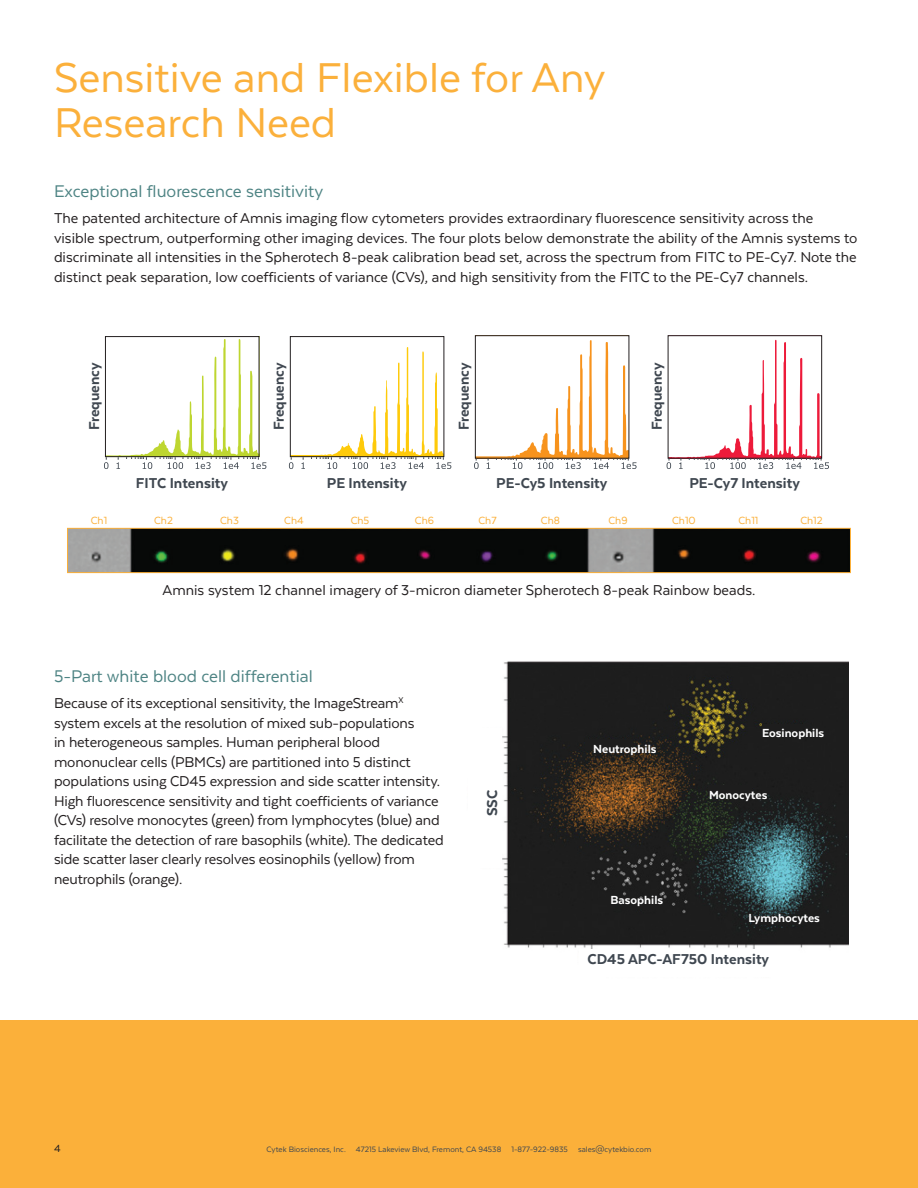
<style>
.page{position:relative;width:918px;height:1188px;background:#fff}
.page>*{position:absolute;margin:0;border:0;box-sizing:border-box;transform-origin:0 0}
.CYTEK_ORANGE_HEADER{font:48px/45px "Texta";color:#fbb03b}
.CYTEK_PARAGRAPH_HEADER{font:19.5px "Texta";color:#4e8484}
.CYTEK_PARAGRAPH_STYLE{font:16.5px/19.5px "Texta";letter-spacing:-.01em;color:#231f20}
.CYTEK_PARAGRAPH_STYLE-2{font:800 16.5px "Texta";color:#3f4750}
.CYTEK_PARAGRAPH_STYLE-3{font:800 13.5px "Texta";color:#fff}
.t1{font:12px "Texta";color:#fbb03a}
.CYTEK_ORANGE_HEADER-2{font:12px "Texta";color:#231f20}
.Micro{font:9px "Texta";color:#3f4750}
</style>
<div class="page">
<img style="left:69px;top:530px;width:780px;height:41px">
<div style="left:67px;top:528px;width:784px;height:45px;border:1px solid #fbb03a"></div>
<svg style="left:104px;top:337px;width:162px;height:132px"></svg>
<svg style="left:289px;top:337px;width:162px;height:132px"></svg>
<svg style="left:474px;top:336px;width:163px;height:133px"></svg>
<svg style="left:667px;top:336px;width:162px;height:133px"></svg>
<img style="left:502px;top:661px;width:347px;height:288px">
<div style="left:585px;top:739px;width:48px;height:10px;background:#1d1d1d"></div>
<div style="left:763px;top:724px;width:47px;height:9px;background:#1d1d1d"></div>
<div style="left:708px;top:786px;width:44px;height:8px;background:#1d1d1d"></div>
<div style="left:752px;top:916px;width:55px;height:8px;background:#1d1d1d"></div>
<div style="left:619px;top:899px;width:41px;height:10px;background:#1d1d1d"></div>
<div style="left:0;top:1020px;width:918px;height:168px;background:#fbb03a"></div>
<p class="CYTEK_ORANGE_HEADER" style="left:54px;top:55px;width:553px">Sensitive and Flexible for Any<br>Research Need</p>
<p class="CYTEK_PARAGRAPH_HEADER" style="left:54px;top:181px;width:271px">Exceptional fluorescence sensitivity</p>
<p class="CYTEK_PARAGRAPH_STYLE" style="left:54px;top:208px;width:805px">The patented architecture of Amnis imaging flow cytometers provides extraordinary fluorescence sensitivity across the visible spectrum, outperforming other imaging devices. The four plots below demonstrate the ability of the Amnis systems to discriminate all intensities in the Spherotech 8-peak calibration bead set, across the spectrum from FITC to PE-Cy7. Note the distinct peak separation, low coefficients of variance (CVs), and high sensitivity from the FITC to the PE-Cy7 channels.</p>
<p class="CYTEK_PARAGRAPH_STYLE-2" style="left:86px;top:430px;width:70px;rotate:-90deg">Frequency</p>
<p class="CYTEK_PARAGRAPH_STYLE-2" style="left:136px;top:474px;width:94px">FITC Intensity</p>
<p class="CYTEK_PARAGRAPH_STYLE-2" style="left:270px;top:430px;width:70px;rotate:-90deg">Frequency</p>
<p class="CYTEK_PARAGRAPH_STYLE-2" style="left:327px;top:474px;width:82px">PE Intensity</p>
<p class="CYTEK_PARAGRAPH_STYLE-2" style="left:455px;top:430px;width:70px;rotate:-90deg">Frequency</p>
<p class="CYTEK_PARAGRAPH_STYLE-2" style="left:496px;top:475px;width:113px">PE-Cy5 Intensity</p>
<p class="CYTEK_PARAGRAPH_STYLE-2" style="left:648px;top:430px;width:70px;rotate:-90deg">Frequency</p>
<p class="CYTEK_PARAGRAPH_STYLE-2" style="left:689px;top:475px;width:112px">PE-Cy7 Intensity</p>
<p class="t1" style="left:91px;top:515px;width:18px">Ch1</p>
<p class="t1" style="left:154px;top:515px;width:20px">Ch2</p>
<p class="t1" style="left:220px;top:515px;width:20px">Ch3</p>
<p class="t1" style="left:284px;top:515px;width:21px">Ch4</p>
<p class="t1" style="left:351px;top:515px;width:20px">Ch5</p>
<p class="t1" style="left:415px;top:515px;width:21px">Ch6</p>
<p class="t1" style="left:478px;top:515px;width:20px">Ch7</p>
<p class="t1" style="left:541px;top:515px;width:21px">Ch8</p>
<p class="t1" style="left:608px;top:515px;width:21px">Ch9</p>
<p class="t1" style="left:672px;top:515px;width:25px">Ch10</p>
<p class="t1" style="left:739px;top:515px;width:21px">Ch11</p>
<p class="t1" style="left:800px;top:515px;width:24px">Ch12</p>
<p class="CYTEK_PARAGRAPH_STYLE" style="left:163px;top:580px;width:594px">Amnis system 12 channel imagery of 3-micron diameter Spherotech 8-peak Rainbow beads.</p>
<p class="CYTEK_PARAGRAPH_HEADER" style="left:54px;top:666px;width:260px">5-Part white blood cell differential</p>
<p class="CYTEK_PARAGRAPH_STYLE" style="left:54px;top:693px;width:391px">Because of its exceptional sensitivity, the ImageStream<sup>X </sup>system excels at the resolution of mixed sub-populations<br>in heterogeneous samples. Human peripheral blood mononuclear cells (PBMCs) are partitioned into 5 distinct populations using CD45 expression and side scatter intensity.<br>High fluorescence sensitivity and tight coefficients of variance (CVs) resolve monocytes (green) from lymphocytes (blue) and facilitate the detection of rare basophils (white). The dedicated side scatter laser clearly resolves eosinophils (yellow) from neutrophils (orange).</p>
<p class="CYTEK_PARAGRAPH_STYLE-2" style="left:484px;top:816px;width:28px;rotate:-90deg">SSC</p>
<p class="CYTEK_PARAGRAPH_STYLE-3" style="left:593px;top:742px;width:65px">Neutrophils</p>
<p class="CYTEK_PARAGRAPH_STYLE-3" style="left:610px;top:893px;width:54px">Basophils</p>
<p class="CYTEK_PARAGRAPH_STYLE-3" style="left:762px;top:726px;width:64px">Eosinophils</p>
<p class="CYTEK_PARAGRAPH_STYLE-3" style="left:709px;top:788px;width:60px">Monocytes</p>
<p class="CYTEK_PARAGRAPH_STYLE-3" style="left:749px;top:911px;width:73px">Lymphocytes</p>
<p class="CYTEK_PARAGRAPH_STYLE-2" style="left:588px;top:950px;width:183px">CD45 APC-AF750 Intensity</p>
<p class="CYTEK_ORANGE_HEADER-2" style="left:54px;top:1142px;width:8px">4</p>
<p class="Micro" style="left:267px;top:1145px;width:386px">Cytek Biosciences, Inc. 47215 Lakeview Blvd, Fremont, CA 94538 1-877-922-9835 sales@cytekbio.com</p>
</div>
